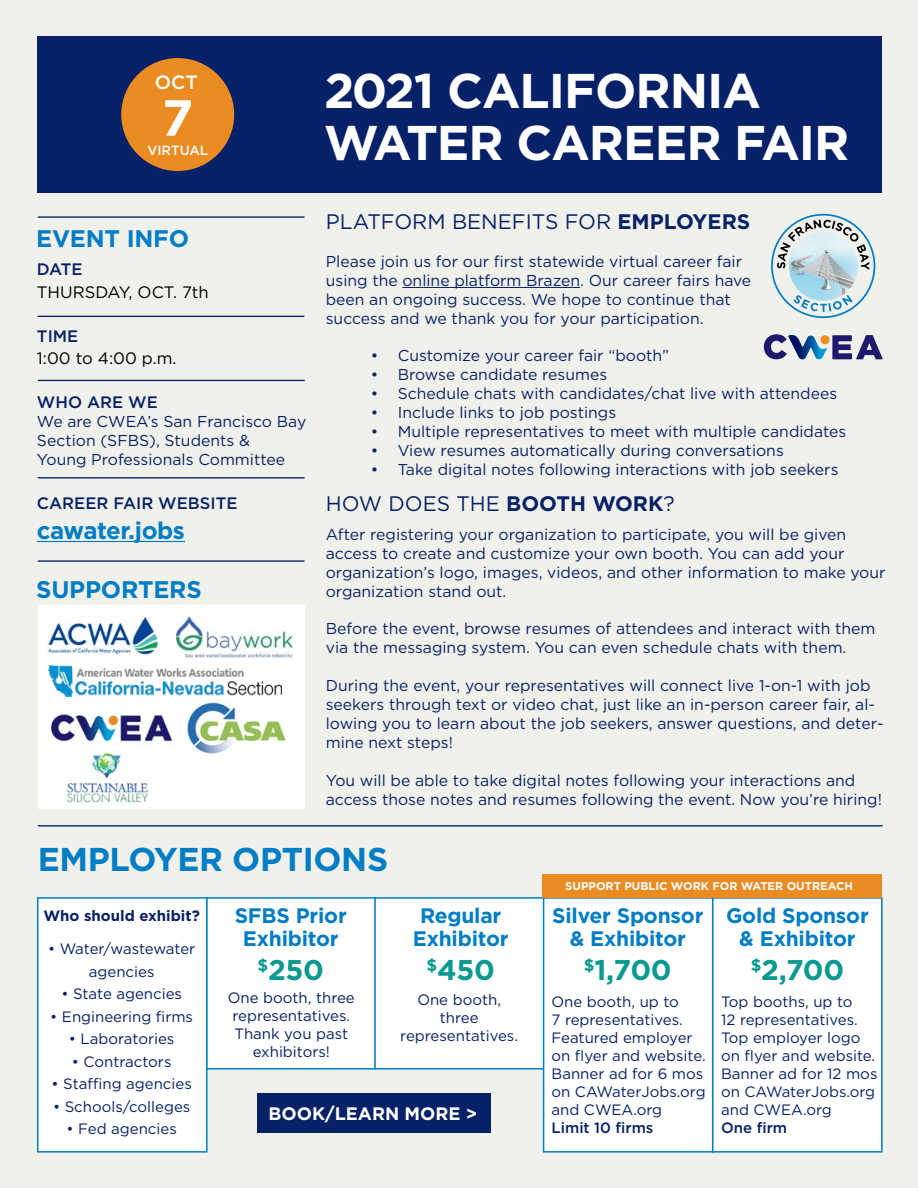
<style>
.page{position:relative;width:918px;height:1188px;background:#f1f1ec}
.page>*{position:absolute;margin:0;border:0;box-sizing:border-box;transform-origin:0 0}
.t1{font:700 50.7px "Gotham";color:#fff}
.t2{font:700 48.75px/52.2px "Gotham";letter-spacing:-.02em;color:#fff}
.t3{font:700 33px "Gotham";letter-spacing:-.01em;color:#007dc5}
.t4{font:700 28.5px "Gotham";letter-spacing:-.01em;color:#099991}
.t5{font:700 24px "Gotham";letter-spacing:-.01em;color:#007dc5}
.t6{font:700 21px/23.4px "Gotham";letter-spacing:-.01em;color:#007dc5;text-align:center}
.t7{font:21px "Gotham";color:#062167}
.t8{font:500 19.35px "Gotham";color:#fff}
.t9{font:700 18px "Gotham";color:#fff}
.t10{font:500 16.65px "Gotham";color:#062167}
.t11{font:16.65px "Gotham";color:#000}
.t12{font:15.75px/18.9px "Gotham";color:#062167}
.t13{font:15px/18px "Gotham";color:#062167;text-align:center}
.t14{font:500 15px "Gotham";color:#062167}
.t15{font:700 15px "Gotham";color:#062167}
.t16{font:500 13.35px "Gotham";color:#fff}
.t17{font:700 11.25px "Gotham";color:#fff}
.s1{font-weight:700}
</style>
<div class="page">
<div style="left:38px;top:36px;width:844px;height:157px;background:#062167"></div>
<hr style="left:38px;top:380px;width:267px;height:1px;background:#062167">
<hr style="left:38px;top:216px;width:267px;height:2px;background:#062167">
<hr style="left:38px;top:316px;width:266px;height:1px;background:#062167">
<div style="left:123px;top:59px;width:110px;height:111px;background:#eb8c23;border-radius:50%"></div>
<div style="left:121px;top:58px;width:113px;height:113px;border:3px solid #eb8c23;border-radius:50%"></div>
<hr style="left:37px;top:541px;width:148px;height:1px;background:#007dc5">
<hr style="left:38px;top:477px;width:267px;height:1px;background:#062167">
<hr style="left:38px;top:560px;width:267px;height:2px;background:#062167">
<hr style="left:38px;top:825px;width:845px;height:1px;background:#062167">
<div style="left:771px;top:214px;width:104px;height:104px;border:2px solid #007dc5;border-radius:50%"></div>
<svg style="left:777px;top:220px;width:92px;height:92px;background:#c0d2d8"></svg>
<svg style="left:764px;top:333px;width:119px;height:26px;background:#858dae"></svg>
<hr style="left:402px;top:287px;width:178px;height:1px;background:#062167">
<div style="left:38px;top:605px;width:266px;height:203px;background:#fff"></div>
<div style="left:206px;top:897px;width:170px;height:173px;background:#fff;border:2px solid #007dc5"></div>
<div style="left:374px;top:897px;width:171px;height:173px;background:#fff;border:2px solid #007dc5"></div>
<div style="left:543px;top:897px;width:170px;height:256px;background:#fff;border:2px solid #007dc5"></div>
<div style="left:712px;top:897px;width:171px;height:256px;background:#fff;border:2px solid #007dc5"></div>
<div style="left:37px;top:897px;width:171px;height:256px;background:#fff;border:2px solid #007dc5"></div>
<div style="left:542px;top:874px;width:340px;height:24px;background:#eb8c23"></div>
<img style="left:186px;top:702px;width:101px;height:52px">
<img style="left:47px;top:616px;width:112px;height:38px">
<img style="left:51px;top:714px;width:121px;height:28px">
<img style="left:176px;top:616px;width:117px;height:41px">
<img style="left:67px;top:752px;width:81px;height:51px">
<img style="left:48px;top:665px;width:233px;height:31px">
<div style="left:257px;top:1093px;width:234px;height:40px;background:#062167"></div>
<p class="t8" style="left:155px;top:69px;width:45px">OCT</p>
<h1 class="t1" style="left:162px;top:84px;width:33px">7</h1>
<p class="t16" style="left:147px;top:142px;width:62px">VIRTUAL</p>
<h2 class="t2" style="left:324px;top:64px;width:527px">2021 CALIFORNIA<br>WATER CAREER FAIR</h2>
<h3 class="t5" style="left:36px;top:223px;width:154px">EVENT INFO</h3>
<p class="t10" style="left:37px;top:259px;width:47px">DATE</p>
<p class="t11" style="left:37px;top:281px;width:173px">THURSDAY, OCT. 7th</p>
<p class="t10" style="left:37px;top:325px;width:43px">TIME</p>
<p class="t11" style="left:37px;top:347px;width:141px">1:00 to 4:00 p.m.</p>
<p class="t10" style="left:37px;top:391px;width:122px">WHO ARE WE</p>
<p class="t12" style="left:37px;top:412px;width:271px">We are CWEA’s San Francisco Bay<br>Section (SFBS), Students &amp;<br>Young Professionals Committee</p>
<p class="t10" style="left:37px;top:492px;width:202px">CAREER FAIR WEBSITE</p>
<h3 class="t5" style="left:37px;top:515px;width:150px">cawater.jobs</h3>
<h3 class="t5" style="left:36px;top:574px;width:167px">SUPPORTERS</h3>
<h3 class="t7" style="left:326px;top:208px;width:426px">PLATFORM BENEFITS FOR <span class="s1">EMPLOYERS</span></h3>
<p class="t12" style="left:326px;top:252px;width:427px">Please join us for our first statewide virtual career fair using the online platform Brazen. Our career fairs have been an ongoing success. We hope to continue that success and we thank you for your participation.</p>
<p class="t12" style="left:371px;top:346px;width:300px">• Customize your career fair “booth”</p>
<p class="t12" style="left:371px;top:365px;width:238px">• Browse candidate resumes</p>
<p class="t12" style="left:371px;top:384px;width:468px">• Schedule chats with candidates/chat live with attendees</p>
<p class="t12" style="left:371px;top:403px;width:247px">• Include links to job postings</p>
<p class="t12" style="left:371px;top:422px;width:477px">• Multiple representatives to meet with multiple candidates</p>
<p class="t12" style="left:371px;top:441px;width:415px">• View resumes automatically during conversations</p>
<p class="t12" style="left:371px;top:460px;width:469px">• Take digital notes following interactions with job seekers</p>
<h3 class="t7" style="left:326px;top:490px;width:350px">HOW DOES THE <span class="s1">BOOTH WORK</span>?</h3>
<p class="t12" style="left:326px;top:525px;width:561px">After registering your organization to participate, you will be given access to create and customize your own booth. You can add your organization’s logo, images, videos, and other information to make your organization stand out.</p>
<p class="t12" style="left:326px;top:619px;width:551px">Before the event, browse resumes of attendees and interact with them via the messaging system. You can even schedule chats with them.</p>
<p class="t12" style="left:326px;top:676px;width:559px">During the event, your representatives will connect live 1-on-1 with job seekers through text or video chat, just like an in-person career fair, al&shy;lowing you to learn about the job seekers, answer questions, and deter&shy;mine next steps!</p>
<p class="t12" style="left:326px;top:770px;width:558px">You will be able to take digital notes following your interactions and access those notes and resumes following the event. Now you’re hiring!</p>
<h3 class="t3" style="left:38px;top:838px;width:352px">EMPLOYER OPTIONS</h3>
<p class="t17" style="left:565px;top:879px;width:289px">SUPPORT PUBLIC WORK FOR WATER OUTREACH</p>
<p class="t15" style="left:44px;top:906px;width:158px">Who should exhibit?</p>
<p class="t13" style="left:48px;top:937px;width:149px;line-height:22.5px">• Water/wastewater agencies</p>
<p class="t13" style="left:61px;top:984px;width:122px">• State agencies</p>
<p class="t13" style="left:50px;top:1007px;width:144px">• Engineering firms</p>
<p class="t13" style="left:69px;top:1029px;width:107px">• Laboratories</p>
<p class="t13" style="left:72px;top:1052px;width:101px">• Contractors</p>
<p class="t13" style="left:52px;top:1074px;width:142px">• Staffing agencies</p>
<p class="t13" style="left:53px;top:1097px;width:139px">• Schools/colleges</p>
<p class="t13" style="left:67px;top:1119px;width:112px">• Fed agencies</p>
<h3 class="t6" style="left:235px;top:904px;width:114px">SFBS Prior<br>Exhibitor</h3>
<h3 class="t4" style="left:257px;top:951px;width:68px"><sup>$</sup>250</h3>
<h3 class="t6" style="left:413px;top:904px;width:97px">Regular<br>Exhibitor</h3>
<h3 class="t4" style="left:427px;top:951px;width:70px"><sup>$</sup>450</h3>
<h3 class="t6" style="left:552px;top:904px;width:153px">Silver Sponsor &amp; Exhibitor</h3>
<h3 class="t4" style="left:584px;top:951px;width:89px"><sup>$</sup>1,700</h3>
<p class="t13" style="left:228px;top:989px;width:128px">One booth, three representatives.<br>Thank you past exhibitors!</p>
<p class="t13" style="left:400px;top:990px;width:119px">One booth, three representatives.</p>
<p class="t13" style="left:552px;top:992px;width:156px;text-align:left">One booth, up to<br>7 representatives.<br>Featured employer on flyer and website.<br>Banner ad for 6 mos on CAWaterJobs.org and CWEA.org</p>
<p class="t14" style="left:552px;top:1118px;width:103px">Limit 10 firms</p>
<p class="t9" style="left:268px;top:1101px;width:210px">BOOK/LEARN MORE &gt;</p>
<h3 class="t6" style="left:726px;top:904px;width:144px">Gold Sponsor &amp; Exhibitor</h3>
<h3 class="t4" style="left:751px;top:951px;width:95px"><sup>$</sup>2,700</h3>
<p class="t13" style="left:721px;top:992px;width:158px;text-align:left">Top booths, up to<br>12 representatives.<br>Top employer logo on flyer and website.<br>Banner ad for 12 mos on CAWaterJobs.org and CWEA.org</p>
<p class="t14" style="left:721px;top:1118px;width:67px">One firm</p>
</div>
